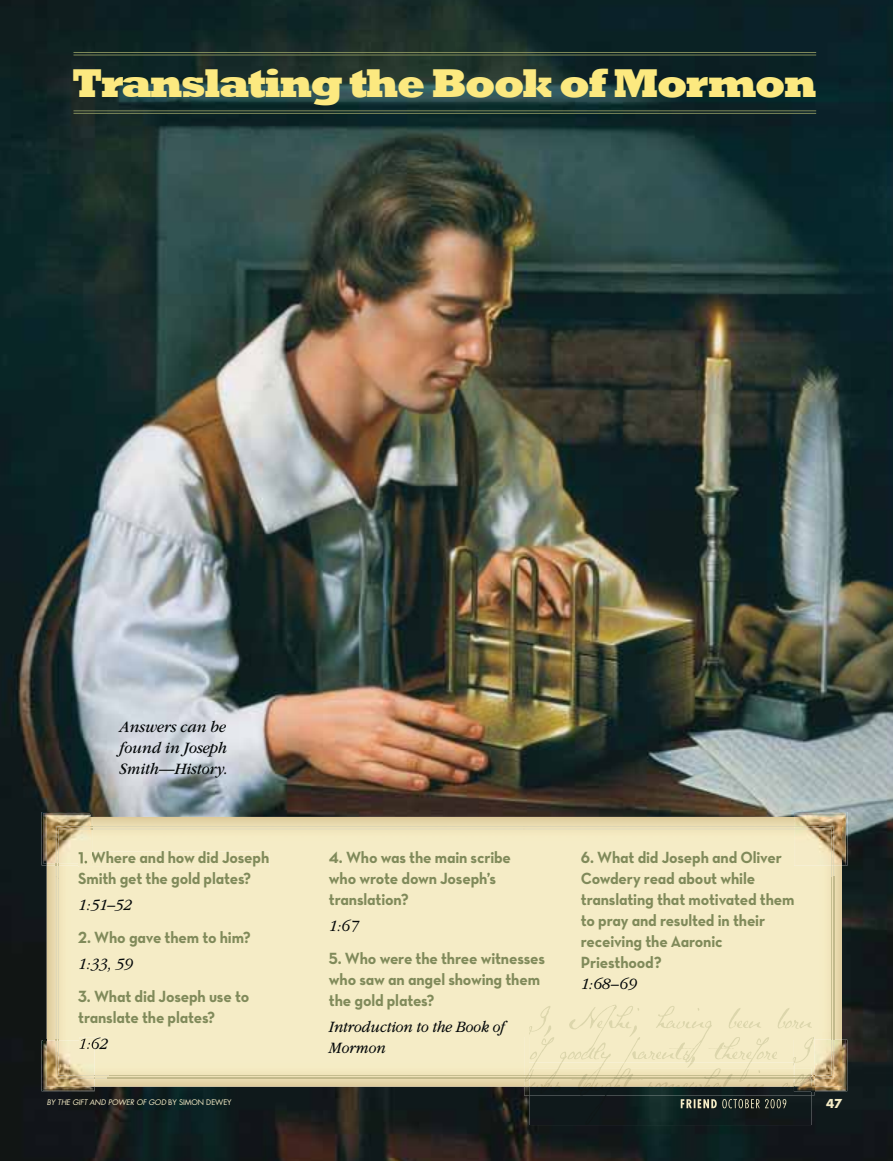
<style>
.page{position:relative;width:893px;height:1161px;background:#fff}
.page>*{position:absolute;margin:0;border:0;box-sizing:border-box;transform-origin:0 0}
.t1{font:800 41.25px "Rockwell";letter-spacing:-.05em;color:#fce980}
.t2{font:16.5px/21px "Neutrafacelds Std Bold Alt";letter-spacing:-.01em;color:#808a5a;scale:.95 1}
.t3{font:italic 300 16.5px/21px "Garamondlds Lat Plus";letter-spacing:-.01em;color:#040809;scale:.95 1}
.t4{font:italic 16.5px/21px "Garamondlds Lat";letter-spacing:-.01em;color:#040809;text-align:justify;scale:.95 1}
.t5{font:700 12px "Futuralds Lat";color:#f5ecc6}
.t6{font:italic 7.5px "Futuralds Lat";letter-spacing:-.01em;color:#f5ecc6}
.s1{font-style:normal}
</style>
<div class="page">
<img style="left:0;top:0;width:893px;height:1161px">
<img style="left:47px;top:817px;width:477px;height:269px">
<img style="left:524px;top:817px;width:318px;height:215px">
<img style="left:524px;top:1032px;width:5px;height:5px">
<img style="left:812px;top:1032px;width:30px;height:7px">
<img style="left:56px;top:826px;width:778px;height:51px">
<img style="left:56px;top:876px;width:52px;height:202px">
<img style="left:833px;top:876px;width:1px;height:163px">
<img style="left:107px;top:1078px;width:417px;height:1px">
<div style="left:58px;top:829px;width:773px;height:49px;background:#f5ecc6"></div>
<img style="left:58px;top:878px;width:52px;height:198px">
<img style="left:831px;top:878px;width:1px;height:161px">
<img style="left:109px;top:1075px;width:415px;height:1px">
<img style="left:91px;top:817px;width:2px;height:34px">
<img style="left:42px;top:812px;width:49px;height:53px">
<img style="left:47px;top:863px;width:31px;height:2px">
<img style="left:43px;top:813px;width:48px;height:50px">
<img style="left:47px;top:817px;width:44px;height:46px">
<img style="left:56px;top:826px;width:35px;height:37px">
<img style="left:58px;top:829px;width:33px;height:34px">
<svg style="left:78px;top:851px;width:15px;height:14px"></svg>
<img style="left:42px;top:1040px;width:53px;height:51px">
<img style="left:95px;top:1049px;width:1px;height:37px">
<img style="left:43px;top:1040px;width:52px;height:50px">
<img style="left:47px;top:1040px;width:48px;height:46px">
<img style="left:56px;top:1040px;width:39px;height:38px">
<img style="left:58px;top:1040px;width:37px;height:36px">
<img style="left:80px;top:1040px;width:15px;height:9px">
<img style="left:794px;top:812px;width:53px;height:53px">
<img style="left:794px;top:829px;width:1px;height:36px">
<img style="left:795px;top:813px;width:51px;height:52px">
<img style="left:795px;top:817px;width:47px;height:48px">
<img style="left:795px;top:826px;width:39px;height:39px">
<img style="left:795px;top:829px;width:36px;height:36px">
<img style="left:814px;top:1039px;width:33px;height:52px">
<svg style="left:814px;top:1039px;width:28px;height:1px"></svg>
<img style="left:814px;top:1040px;width:32px;height:50px">
<img style="left:814px;top:1040px;width:28px;height:46px">
<img style="left:814px;top:1040px;width:20px;height:38px">
<img style="left:814px;top:1040px;width:17px;height:36px">
<hr style="left:73px;top:111px;width:743px;height:1px;background:#808a5a">
<hr style="left:73px;top:113px;width:743px;height:1px;background:#808a5a">
<hr style="left:73px;top:52px;width:743px;height:1px;background:#808a5a">
<hr style="left:73px;top:55px;width:743px;height:1px;background:#808a5a">
<img style="left:529px;top:1004px;width:283px;height:33px">
<img style="left:529px;top:1005px;width:87px;height:32px">
<img style="left:524px;top:1037px;width:290px;height:58px">
<img style="left:524px;top:1037px;width:30px;height:38px">
<img style="left:794px;top:1039px;width:20px;height:29px">
<img style="left:529px;top:1037px;width:25px;height:25px">
<img style="left:794px;top:1039px;width:18px;height:1px">
<img style="left:794px;top:1040px;width:18px;height:22px">
<img style="left:530px;top:1086px;width:281px;height:39px">
<img style="left:786px;top:1099px;width:2px;height:9px">
<svg style="left:681px;top:1099px;width:105px;height:9px"></svg>
<img style="left:530px;top:1086px;width:67px;height:5px">
<img style="left:530px;top:1068px;width:264px;height:18px">
<img style="left:530px;top:1068px;width:24px;height:7px">
<img style="left:554px;top:1078px;width:240px;height:1px">
<img style="left:554px;top:1075px;width:240px;height:1px">
<svg style="left:524px;top:1075px;width:30px;height:7px"></svg>
<svg style="left:794px;top:1068px;width:20px;height:23px"></svg>
<h1 class="t1" style="left:72px;top:58px;width:746px">Translating the Book of Mormon</h1>
<p class="t4" style="left:119px;top:717px;width:116px">Answers can be found in Joseph Smith—History.</p>
<p class="t2" style="left:78px;top:849px;width:203px">1. Where and how did Joseph<br>Smith get the gold plates?</p>
<p class="t3" style="left:78px;top:895px;width:58px">1:51–52</p>
<p class="t2" style="left:78px;top:929px;width:183px">2. Who gave them to him?</p>
<p class="t3" style="left:78px;top:954px;width:59px">1:33, 59</p>
<p class="t2" style="left:78px;top:988px;width:181px">3. What did Joseph use to translate the plates?</p>
<p class="t3" style="left:78px;top:1034px;width:33px">1:62</p>
<p class="t2" style="left:329px;top:849px;width:193px">4. Who was the main scribe who wrote down Joseph’s translation?</p>
<p class="t3" style="left:329px;top:916px;width:33px">1:67</p>
<p class="t2" style="left:329px;top:950px;width:229px">5. Who were the three witnesses who saw an angel showing them the gold plates?</p>
<p class="t3" style="left:329px;top:1017px;width:187px">Introduction to the Book of<br>Mormon</p>
<p class="t2" style="left:581px;top:849px;width:226px">6. What did Joseph and Oliver<br>Cowdery read about while translating that motivated them to pray and resulted in their receiving the Aaronic<br>Priesthood?</p>
<p class="t3" style="left:581px;top:975px;width:60px">1:68–69</p>
<p class="t6" style="left:47px;top:1098px;width:186px">BY THE GIFT AND POWER OF GOD <span class="s1">BY SIMON DEWEY</span></p>
<p class="t5" style="left:826px;top:1097px;width:18px">47</p>
</div>
